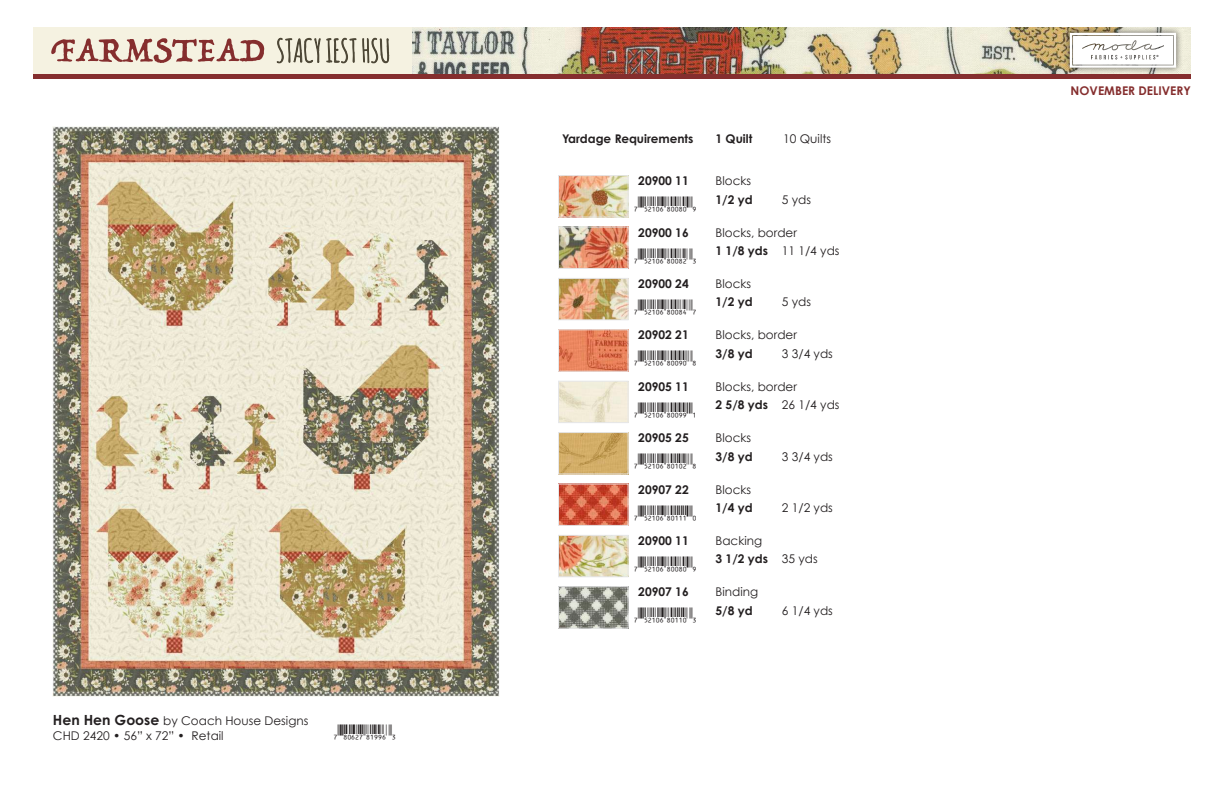
<style>
.page{position:relative;width:1224px;height:792px;background:#fff}
.page>*{position:absolute;margin:0;border:0;box-sizing:border-box;transform-origin:0 0}
.t1{font:16px "UPC Aa";color:#231f20}
.t2{font:12px/14.4px "Century Gothic";color:#231f20}
.t3{font:12px "Century Gothic Pro";color:#231f20}
.t4{font:700 12px "Century Gothic Pro";color:#231f20}
.t5{font:700 12px "Century Gothic";color:#231f20}
.t6{font:700 12px "Century Gothic";color:#852e2e}
.s1{font-family:"Century Gothic Pro";font-weight:700;font-size:14px}
.s2{font-family:"Century Gothic Pro"}
.s3{font-weight:700}
.s4{font-weight:400}
</style>
<div class="page">
<img style="left:412px;top:27px;width:779px;height:47px">
<div style="left:33px;top:27px;width:379px;height:47px;background:#f5f2e1"></div>
<div style="left:33px;top:74px;width:1158px;height:5px;background:#852e2e"></div>
<div style="left:1063px;top:26px;width:119px;height:48px;background:#231f20;opacity:.75"></div>
<svg style="left:1070px;top:33px;width:106px;height:35px"></svg>
<svg style="left:277px;top:38px;width:43px;height:25px"></svg>
<svg style="left:327px;top:38px;width:29px;height:25px"></svg>
<svg style="left:363px;top:38px;width:26px;height:25px"></svg>
<svg style="left:51px;top:38px;width:213px;height:25px"></svg>
<img style="left:560px;top:177px;width:67px;height:39px">
<div style="left:558px;top:175px;width:71px;height:43px;border:1px solid #e6e7e9"></div>
<img style="left:560px;top:228px;width:67px;height:39px">
<div style="left:558px;top:226px;width:71px;height:43px;border:1px solid #e6e7e9"></div>
<img style="left:560px;top:280px;width:67px;height:38px">
<div style="left:558px;top:278px;width:71px;height:42px;border:1px solid #e6e7e9"></div>
<img style="left:560px;top:331px;width:67px;height:39px">
<div style="left:558px;top:329px;width:71px;height:43px;border:1px solid #e6e7e9"></div>
<img style="left:560px;top:383px;width:67px;height:38px">
<div style="left:558px;top:381px;width:71px;height:42px;border:1px solid #e6e7e9"></div>
<img style="left:560px;top:434px;width:67px;height:39px">
<div style="left:558px;top:432px;width:71px;height:43px;border:1px solid #e6e7e9"></div>
<img style="left:560px;top:485px;width:67px;height:39px">
<div style="left:558px;top:483px;width:71px;height:43px;border:1px solid #e6e7e9"></div>
<img style="left:560px;top:537px;width:67px;height:38px">
<div style="left:558px;top:535px;width:71px;height:42px;border:1px solid #e6e7e9"></div>
<img style="left:560px;top:588px;width:67px;height:39px">
<div style="left:558px;top:586px;width:71px;height:43px;border:1px solid #e6e7e9"></div>
<img style="left:53px;top:126px;width:446px;height:571px">
<p class="t2" style="left:53px;top:713px;width:257px"><span class="s1">Hen Hen Goose</span> by Coach House Designs<br>CHD 2420 • 56” x 72” • <span class="s2">Retail $11.00</span></p>
<h1 class="t1" style="left:338px;top:720px;width:56px">(IAGCH|81996T</h1>
<p class="t4" style="left:562px;top:131px;width:133px">Yardage Requirements</p>
<p class="t4" style="left:716px;top:131px;width:38px">1 Quilt</p>
<p class="t3" style="left:783px;top:131px;width:49px">10 Quilts</p>
<p class="t5" style="left:638px;top:173px;width:52px">20900 11</p>
<p class="t2" style="left:716px;top:174px;width:37px">Blocks</p>
<h1 class="t1" style="left:638px;top:192px;width:56px">(FCBAG|80080Z</h1>
<p class="t4" style="left:716px;top:192px;width:39px">1/2 yd</p>
<p class="t3" style="left:782px;top:192px;width:31px">5 yds</p>
<p class="t5" style="left:638px;top:225px;width:52px">20900 16</p>
<p class="t2" style="left:716px;top:225px;width:83px">Blocks, border</p>
<h1 class="t1" style="left:638px;top:244px;width:56px">(FCBAG|80082T</h1>
<p class="t3" style="left:716px;top:243px;width:126px"><span class="s3">1 1/8 yds</span> 11 1/4 yds</p>
<p class="t5" style="left:638px;top:276px;width:52px">20900 24</p>
<p class="t2" style="left:716px;top:276px;width:37px">Blocks</p>
<h1 class="t1" style="left:638px;top:295px;width:56px">(FCBAG|80084X</h1>
<p class="t4" style="left:716px;top:295px;width:39px">1/2 yd</p>
<p class="t3" style="left:782px;top:295px;width:31px">5 yds</p>
<p class="t5" style="left:638px;top:327px;width:52px">20902 21</p>
<p class="t2" style="left:716px;top:328px;width:83px">Blocks, border</p>
<h1 class="t1" style="left:638px;top:347px;width:56px">(FCBAG|80090Y</h1>
<p class="t4" style="left:716px;top:346px;width:39px">3/8 yd</p>
<p class="t3" style="left:782px;top:346px;width:53px">3 3/4 yds</p>
<p class="t5" style="left:638px;top:379px;width:52px">20905 11</p>
<p class="t2" style="left:716px;top:379px;width:83px">Blocks, border</p>
<h1 class="t1" style="left:638px;top:398px;width:56px">(FCBAG|80099R</h1>
<p class="t3" style="left:716px;top:398px;width:126px"><span class="s3">2 5/8 yds</span> 26 1/4 yds</p>
<p class="t5" style="left:638px;top:430px;width:52px">20905 25</p>
<p class="t2" style="left:716px;top:430px;width:37px">Blocks</p>
<h1 class="t1" style="left:638px;top:449px;width:56px">(FCBAG|80102Y</h1>
<p class="t4" style="left:716px;top:449px;width:39px">3/8 yd</p>
<p class="t3" style="left:782px;top:449px;width:53px">3 3/4 yds</p>
<p class="t5" style="left:638px;top:482px;width:52px">20907 22</p>
<p class="t2" style="left:716px;top:482px;width:37px">Blocks</p>
<h1 class="t1" style="left:638px;top:501px;width:56px">(FCBAG|80111Q</h1>
<p class="t4" style="left:716px;top:500px;width:39px">1/4 yd</p>
<p class="t3" style="left:782px;top:500px;width:53px">2 1/2 yds</p>
<p class="t5" style="left:638px;top:533px;width:52px">20900 11</p>
<p class="t2" style="left:716px;top:533px;width:48px">Backing</p>
<h1 class="t1" style="left:638px;top:552px;width:56px">(FCBAG|80080Z</h1>
<p class="t4" style="left:716px;top:552px;width:104px">3 1/2 yds <span class="s4">35 yds</span></p>
<p class="t5" style="left:638px;top:584px;width:52px">20907 16</p>
<p class="t2" style="left:716px;top:585px;width:44px">Binding</p>
<h1 class="t1" style="left:638px;top:604px;width:56px">(FCBAG|80110T</h1>
<p class="t4" style="left:716px;top:603px;width:39px">5/8 yd</p>
<p class="t3" style="left:782px;top:603px;width:53px">6 1/4 yds</p>
<p class="t6" style="left:1071px;top:83px;width:122px">NOVEMBER DELIVERY</p>
</div>
